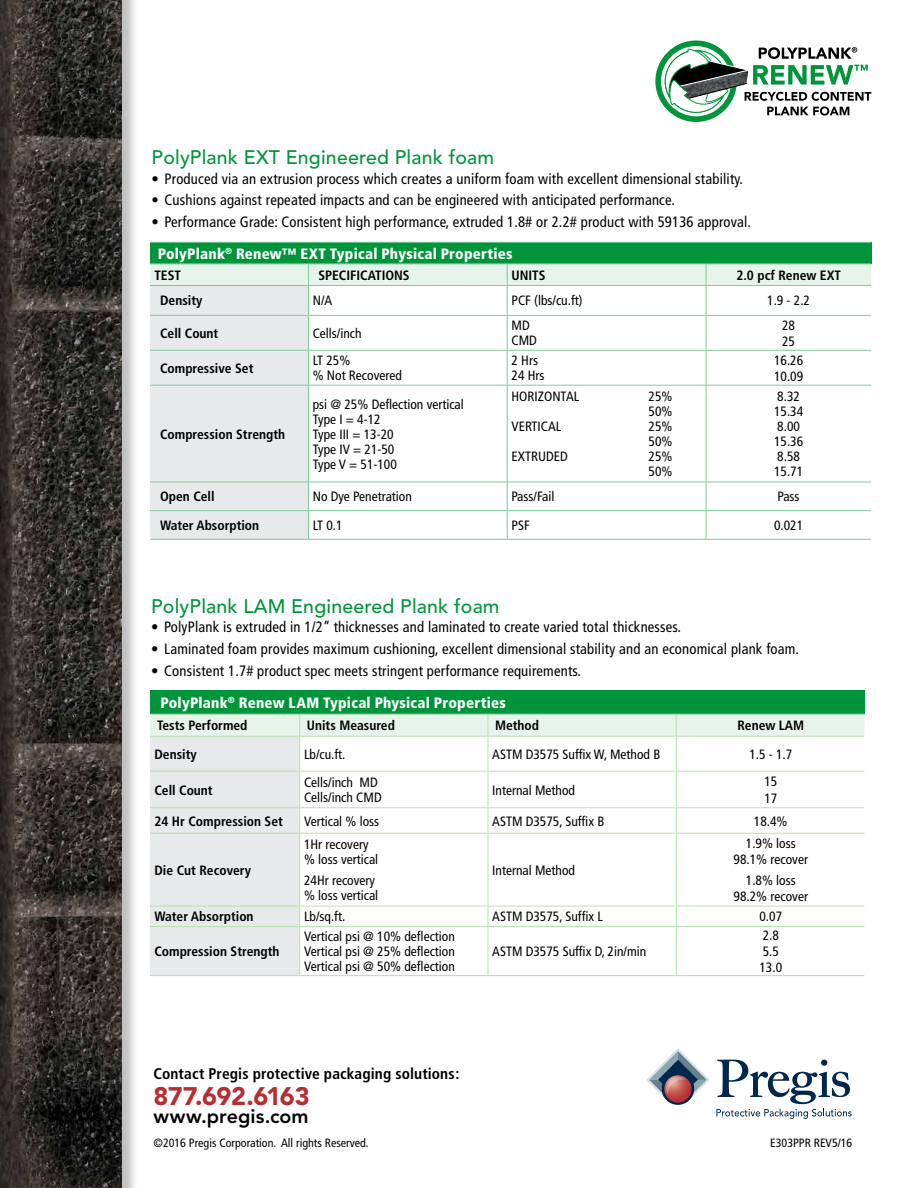
<style>
.page{position:relative;width:918px;height:1188px;background:#fff}
.page>*{position:absolute;margin:0;border:0;box-sizing:border-box;transform-origin:0 0}
.t1{font:900 25.2px "Avenir";letter-spacing:-.02em;color:#b42e34}
.t2{font:800 19.65px "Avenir";letter-spacing:.005em;color:#000}
.t3{font:500 19.5px "Avenir";letter-spacing:.01em;color:#00953a}
.t4{font:700 condensed 15.45px "Frutiger";letter-spacing:.005em;color:#000}
.t5{font:condensed 15px "Frutiger";letter-spacing:.01em;color:#000}
.t6{font:900 condensed 15px "Frutiger";letter-spacing:.015em;color:#fff}
.t7{font:condensed 13.5px/15px "Frutiger";color:#000}
.t8{font:700 condensed 13.5px "Frutiger";color:#000}
.t9{font:condensed 12px "Frutiger";color:#000}
</style>
<div class="page">
<div style="left:0;top:0;width:140px;height:1188px;background:#000;opacity:.25"></div>
<img style="left:0;top:0;width:122px;height:1188px">
<svg style="left:716px;top:1060px;width:136px;height:59px"></svg>
<svg style="left:646px;top:1048px;width:63px;height:57px"></svg>
<svg style="left:655px;top:40px;width:216px;height:82px"></svg>
<div style="left:150px;top:242px;width:721px;height:22px;background:#00953a"></div>
<hr style="left:150px;top:242px;width:158px;height:1px;background:#80ca9d">
<hr style="left:308px;top:242px;width:199px;height:1px;background:#80ca9d">
<hr style="left:507px;top:242px;width:199px;height:1px;background:#80ca9d">
<hr style="left:706px;top:242px;width:165px;height:1px;background:#80ca9d">
<svg style="left:150px;top:264px;width:721px;height:275px"></svg>
<hr style="left:706px;top:482px;width:165px;height:1px;background:#80ca9d">
<hr style="left:706px;top:510px;width:165px;height:1px;background:#80ca9d">
<hr style="left:150px;top:539px;width:158px;height:1px;background:#80ca9d">
<hr style="left:308px;top:539px;width:199px;height:1px;background:#80ca9d">
<hr style="left:507px;top:539px;width:199px;height:1px;background:#80ca9d">
<hr style="left:706px;top:539px;width:165px;height:1px;background:#80ca9d">
<div style="left:150px;top:691px;width:714px;height:23px;background:#00953a"></div>
<svg style="left:150px;top:715px;width:714px;height:260px"></svg>
<hr style="left:150px;top:926px;width:150px;height:1px;background:#b9e0b3">
<hr style="left:300px;top:926px;width:188px;height:1px;background:#b9e0b3">
<hr style="left:299px;top:927px;width:1px;height:48px;background:#b9e0b3">
<hr style="left:488px;top:926px;width:188px;height:1px;background:#b9e0b3">
<hr style="left:488px;top:927px;width:1px;height:48px;background:#b9e0b3">
<hr style="left:676px;top:926px;width:188px;height:1px;background:#b9e0b3">
<hr style="left:676px;top:927px;width:1px;height:48px;background:#b9e0b3">
<hr style="left:150px;top:975px;width:150px;height:1px;background:#b9e0b3">
<hr style="left:300px;top:975px;width:188px;height:1px;background:#b9e0b3">
<hr style="left:488px;top:975px;width:188px;height:1px;background:#b9e0b3">
<hr style="left:676px;top:975px;width:188px;height:1px;background:#b9e0b3">
<hr style="left:150px;top:714px;width:150px;height:1px;background:#80ca9d">
<hr style="left:300px;top:714px;width:188px;height:1px;background:#80ca9d">
<hr style="left:488px;top:714px;width:188px;height:1px;background:#80ca9d">
<hr style="left:676px;top:714px;width:188px;height:1px;background:#80ca9d">
<h3 class="t3" style="left:152px;top:146px;width:344px">PolyPlank EXT Engineered Plank foam</h3>
<p class="t5" style="left:152px;top:170px;width:593px">• Produced via an extrusion process which creates a uniform foam with excellent dimensional stability.</p>
<p class="t5" style="left:152px;top:191px;width:525px">• Cushions against repeated impacts and can be engineered with anticipated performance.</p>
<p class="t5" style="left:152px;top:213px;width:601px">• Performance Grade: Consistent high performance, extruded 1.8# or 2.2# product with 59136 approval.</p>
<p class="t6" style="left:158px;top:244px;width:356px">PolyPlank<sup>®</sup> Renew™ EXT Typical Physical Properties</p>
<p class="t8" style="left:154px;top:267px;width:28px">TEST</p>
<p class="t8" style="left:318px;top:267px;width:93px">SPECIFICATIONS</p>
<p class="t8" style="left:512px;top:267px;width:35px">UNITS</p>
<p class="t8" style="left:736px;top:267px;width:106px">2.0 pcf Renew EXT</p>
<p class="t8" style="left:160px;top:293px;width:44px">Density</p>
<p class="t7" style="left:313px;top:293px;width:21px">N/A</p>
<p class="t7" style="left:512px;top:293px;width:72px">PCF (lbs/cu.ft)</p>
<p class="t7" style="left:767px;top:293px;width:44px">1.9 - 2.2</p>
<p class="t8" style="left:160px;top:325px;width:60px">Cell Count</p>
<p class="t7" style="left:313px;top:326px;width:50px">Cells/inch</p>
<p class="t7" style="left:512px;top:318px;width:27px">MD<br>CMD</p>
<p class="t7" style="left:782px;top:317px;width:14px;line-height:16.2px">28<br>25</p>
<p class="t8" style="left:160px;top:360px;width:95px">Compressive Set</p>
<p class="t7" style="left:313px;top:353px;width:91px">LT 25%<br>% Not Recovered</p>
<p class="t7" style="left:512px;top:353px;width:34px">2 Hrs<br>24 Hrs</p>
<p class="t7" style="left:774px;top:352px;width:31px;line-height:16.2px">16.26<br>10.09</p>
<p class="t8" style="left:160px;top:426px;width:127px">Compression Strength</p>
<p class="t7" style="left:313px;top:397px;width:153px">psi @ 25% Deflection vertical<br>Type I = 4-12<br>Type III = 13-20<br>Type IV = 21-50<br>Type V = 51-100</p>
<p class="t7" style="left:512px;top:389px;width:69px">HORIZONTAL</p>
<p class="t7" style="left:649px;top:389px;width:25px">25%<br>50%</p>
<p class="t7" style="left:512px;top:419px;width:51px">VERTICAL</p>
<p class="t7" style="left:649px;top:419px;width:25px">25%<br>50%</p>
<p class="t7" style="left:512px;top:449px;width:58px">EXTRUDED</p>
<p class="t7" style="left:649px;top:449px;width:25px">25%<br>50%</p>
<p class="t7" style="left:774px;top:389px;width:31px">8.32<br>15.34<br>8.00<br>15.36<br>8.58<br>15.71</p>
<p class="t8" style="left:160px;top:489px;width:56px">Open Cell</p>
<p class="t7" style="left:313px;top:489px;width:101px">No Dye Penetration</p>
<p class="t7" style="left:512px;top:489px;width:44px">Pass/Fail</p>
<p class="t7" style="left:778px;top:489px;width:23px">Pass</p>
<p class="t8" style="left:160px;top:517px;width:101px">Water Absorption</p>
<p class="t7" style="left:313px;top:518px;width:31px">LT 0.1</p>
<p class="t7" style="left:512px;top:518px;width:20px">PSF</p>
<p class="t7" style="left:774px;top:518px;width:31px">0.021</p>
<h3 class="t3" style="left:151px;top:595px;width:350px">PolyPlank LAM Engineered Plank foam</h3>
<p class="t5" style="left:151px;top:618px;width:531px">• PolyPlank is extruded in 1/2” thicknesses and laminated to create varied total thicknesses.</p>
<p class="t5" style="left:151px;top:640px;width:649px">• Laminated foam provides maximum cushioning, excellent dimensional stability and an economical plank foam.</p>
<p class="t5" style="left:151px;top:662px;width:431px">• Consistent 1.7# product spec meets stringent performance requirements.</p>
<p class="t6" style="left:160px;top:694px;width:347px">PolyPlank<sup>®</sup> Renew LAM Typical Physical Properties</p>
<p class="t8" style="left:157px;top:718px;width:92px">Tests Performed</p>
<p class="t8" style="left:307px;top:718px;width:90px">Units Measured</p>
<p class="t8" style="left:495px;top:718px;width:46px">Method</p>
<p class="t8" style="left:737px;top:718px;width:68px">Renew LAM</p>
<p class="t8" style="left:154px;top:746px;width:44px">Density</p>
<p class="t7" style="left:304px;top:747px;width:43px">Lb/cu.ft.</p>
<p class="t7" style="left:492px;top:747px;width:170px">ASTM D3575 Suffix W, Method B</p>
<p class="t7" style="left:749px;top:747px;width:44px">1.5 - 1.7</p>
<p class="t8" style="left:154px;top:782px;width:60px">Cell Count</p>
<p class="t7" style="left:304px;top:775px;width:79px">Cells/inch MD<br>Cells/inch CMD</p>
<p class="t7" style="left:492px;top:782px;width:84px">Internal Method</p>
<p class="t7" style="left:764px;top:774px;width:14px;line-height:16.2px">15<br>17</p>
<p class="t8" style="left:154px;top:813px;width:130px">24 Hr Compression Set</p>
<p class="t7" style="left:304px;top:813px;width:77px">Vertical % loss</p>
<p class="t7" style="left:492px;top:813px;width:114px">ASTM D3575, Suffix B</p>
<p class="t7" style="left:754px;top:813px;width:35px">18.4%</p>
<p class="t8" style="left:154px;top:862px;width:98px">Die Cut Recovery</p>
<p class="t7" style="left:734px;top:836px;width:76px;line-height:16.2px;text-align:center">1.9% loss<br>98.1% recover</p>
<p class="t7" style="left:304px;top:837px;width:76px">1Hr recovery % loss vertical</p>
<p class="t7" style="left:492px;top:863px;width:84px">Internal Method</p>
<p class="t7" style="left:304px;top:873px;width:76px">24Hr recovery % loss vertical</p>
<p class="t7" style="left:734px;top:872px;width:76px;line-height:16.2px;text-align:center">1.8% loss<br>98.2% recover</p>
<p class="t8" style="left:154px;top:909px;width:101px">Water Absorption</p>
<p class="t7" style="left:304px;top:909px;width:43px">Lb/sq.ft.</p>
<p class="t7" style="left:492px;top:909px;width:112px">ASTM D3575, Suffix L</p>
<p class="t7" style="left:759px;top:909px;width:24px">0.07</p>
<p class="t8" style="left:154px;top:943px;width:127px">Compression Strength</p>
<p class="t7" style="left:759px;top:927px;width:24px;line-height:16.2px">2.8<br>5.5<br>13.0</p>
<p class="t7" style="left:304px;top:929px;width:152px;text-align:justify">Vertical psi @ 10% deflection Vertical psi @ 25% deflection Vertical psi @ 50% deflection</p>
<p class="t7" style="left:492px;top:944px;width:156px">ASTM D3575 Suffix D, 2in/min</p>
<p class="t4" style="left:153px;top:1065px;width:307px">Contact Pregis protective packaging solutions:</p>
<h1 class="t1" style="left:153px;top:1081px;width:158px">877.692.6163</h1>
<h2 class="t2" style="left:153px;top:1104px;width:157px">www.pregis.com</h2>
<p class="t9" style="left:153px;top:1136px;width:217px">©2016 Pregis Corporation. All rights Reserved.</p>
<p class="t9" style="left:770px;top:1136px;width:84px">E303PPR REV5/16</p>
</div>
